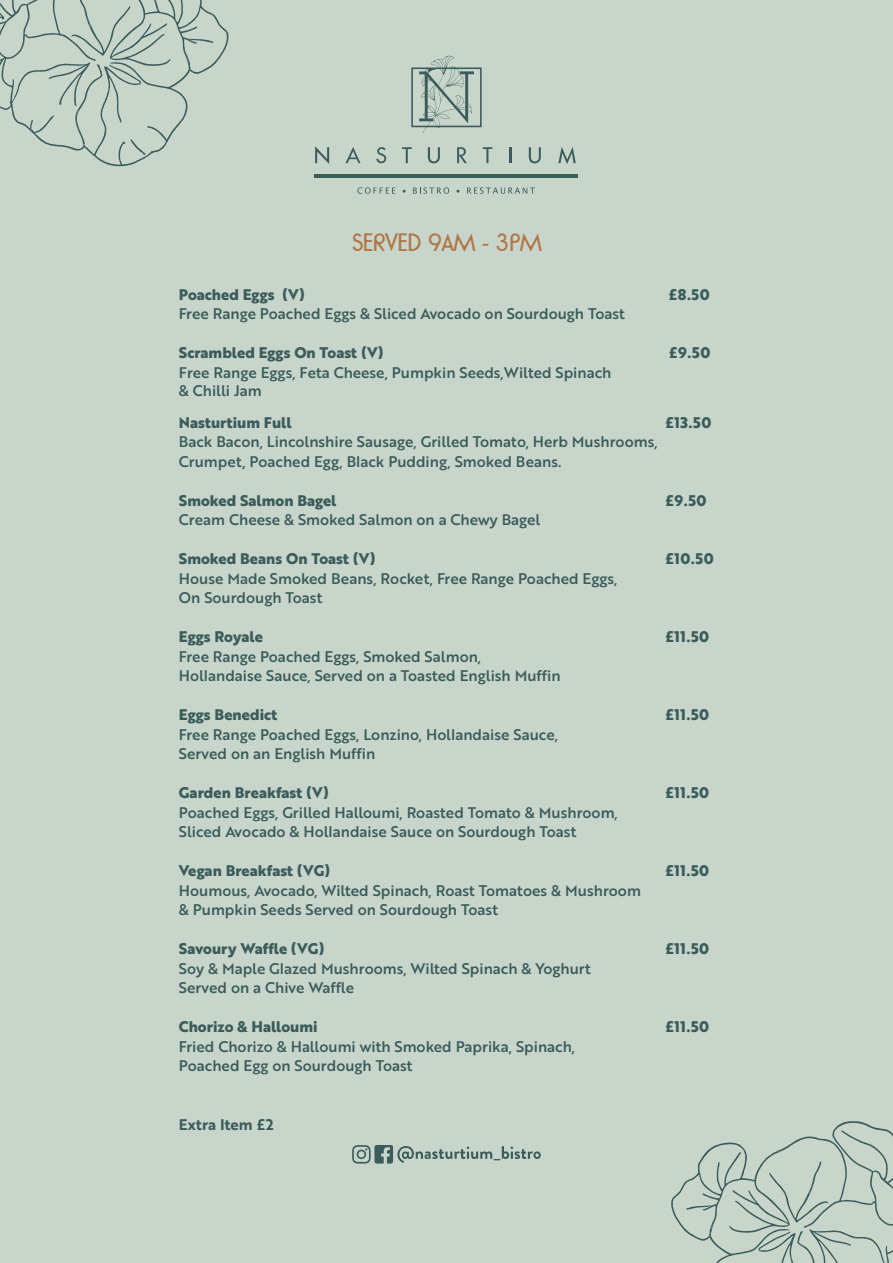
<style>
.page{position:relative;width:893px;height:1263px;background:#c8d5ca}
.page>*{position:absolute;margin:0;border:0;box-sizing:border-box;transform-origin:0 0}
.t1{font:24px "Blippo Light SF";color:#b17647}
.t2{font:15px/19.5px "Brother 1816 Medium";color:#3b5c5b}
.t3{font:700 15px "Brother 1816 Extra";color:#3b5c5b}
.t4{font:15px "Brother 1816 Bold";color:#3b5c5b}
</style>
<div class="page">
<svg style="left:411px;top:56px;width:71px;height:77px"></svg>
<svg style="left:315px;top:146px;width:14px;height:18px"></svg>
<svg style="left:346px;top:147px;width:14px;height:16px"></svg>
<svg style="left:376px;top:147px;width:10px;height:16px"></svg>
<svg style="left:402px;top:147px;width:10px;height:16px"></svg>
<svg style="left:428px;top:147px;width:12px;height:16px"></svg>
<svg style="left:457px;top:147px;width:10px;height:16px"></svg>
<svg style="left:483px;top:147px;width:9px;height:16px"></svg>
<svg style="left:509px;top:147px;width:2px;height:16px"></svg>
<svg style="left:529px;top:147px;width:12px;height:16px"></svg>
<svg style="left:558px;top:147px;width:18px;height:17px"></svg>
<svg style="left:357px;top:187px;width:39px;height:7px"></svg>
<svg style="left:413px;top:187px;width:36px;height:7px"></svg>
<svg style="left:467px;top:187px;width:68px;height:7px"></svg>
<hr style="left:315px;top:174px;width:263px;height:4px;background:#3b5c5b">
<svg style="left:352px;top:1145px;width:189px;height:18px"></svg>
<svg style="left:671px;top:1121px;width:222px;height:142px"></svg>
<svg style="left:0;top:0;width:229px;height:166px"></svg>
<h1 class="t1" style="left:352px;top:228px;width:191px">SERVED 9AM - 3PM</h1>
<p class="t3" style="left:179px;top:283px;width:128px">Poached Eggs (V)</p>
<p class="t3" style="left:668px;top:283px;width:43px">£8.50</p>
<p class="t2" style="left:179px;top:303px;width:448px">Free Range Poached Eggs &amp; Sliced Avocado on Sourdough Toast</p>
<p class="t3" style="left:179px;top:341px;width:206px">Scrambled Eggs On Toast (V)</p>
<p class="t3" style="left:669px;top:341px;width:43px">£9.50</p>
<p class="t2" style="left:179px;top:363px;width:434px;line-height:18px">Free Range Eggs, Feta Cheese, Pumpkin Seeds,Wilted Spinach &amp; Chilli Jam</p>
<p class="t3" style="left:179px;top:411px;width:114px">Nasturtium Full</p>
<p class="t3" style="left:665px;top:411px;width:48px">£13.50</p>
<p class="t2" style="left:179px;top:432px;width:480px">Back Bacon, Lincolnshire Sausage, Grilled Tomato, Herb Mushrooms,<br>Crumpet, Poached Egg, Black Pudding, Smoked Beans.</p>
<p class="t3" style="left:179px;top:489px;width:159px">Smoked Salmon Bagel</p>
<p class="t3" style="left:665px;top:489px;width:43px">£9.50</p>
<p class="t2" style="left:179px;top:510px;width:363px">Cream Cheese &amp; Smoked Salmon on a Chewy Bagel</p>
<p class="t3" style="left:179px;top:547px;width:198px">Smoked Beans On Toast (V)</p>
<p class="t3" style="left:665px;top:547px;width:50px">£10.50</p>
<p class="t2" style="left:179px;top:568px;width:440px">House Made Smoked Beans, Rocket, Free Range Poached Eggs,<br>On Sourdough Toast</p>
<p class="t3" style="left:179px;top:625px;width:85px">Eggs Royale</p>
<p class="t3" style="left:665px;top:625px;width:46px">£11.50</p>
<p class="t2" style="left:179px;top:646px;width:383px">Free Range Poached Eggs, Smoked Salmon,<br>Hollandaise Sauce, Served on a Toasted English Muffin</p>
<p class="t3" style="left:179px;top:703px;width:100px">Eggs Benedict</p>
<p class="t3" style="left:665px;top:703px;width:46px">£11.50</p>
<p class="t2" style="left:179px;top:724px;width:381px">Free Range Poached Eggs, Lonzino, Hollandaise Sauce,<br>Served on an English Muffin</p>
<p class="t3" style="left:179px;top:781px;width:151px">Garden Breakfast (V)</p>
<p class="t3" style="left:665px;top:781px;width:46px">£11.50</p>
<p class="t2" style="left:179px;top:802px;width:440px">Poached Eggs, Grilled Halloumi, Roasted Tomato &amp; Mushroom,<br>Sliced Avocado &amp; Hollandaise Sauce on Sourdough Toast</p>
<p class="t3" style="left:179px;top:859px;width:153px">Vegan Breakfast (VG)</p>
<p class="t3" style="left:665px;top:859px;width:46px">£11.50</p>
<p class="t2" style="left:179px;top:880px;width:463px">Houmous, Avocado, Wilted Spinach, Roast Tomatoes &amp; Mushroom &amp; Pumpkin Seeds Served on Sourdough Toast</p>
<p class="t3" style="left:179px;top:937px;width:147px">Savoury Waffle (VG)</p>
<p class="t3" style="left:665px;top:937px;width:46px">£11.50</p>
<p class="t2" style="left:179px;top:958px;width:413px">Soy &amp; Maple Glazed Mushrooms, Wilted Spinach &amp; Yoghurt<br>Served on a Chive Waffle</p>
<p class="t3" style="left:179px;top:1015px;width:140px">Chorizo &amp; Halloumi</p>
<p class="t3" style="left:665px;top:1015px;width:46px">£11.50</p>
<p class="t2" style="left:179px;top:1036px;width:398px">Fried Chorizo &amp; Halloumi with Smoked Paprika, Spinach,<br>Poached Egg on Sourdough Toast</p>
<p class="t4" style="left:179px;top:1113px;width:96px">Extra Item £2</p>
</div>
